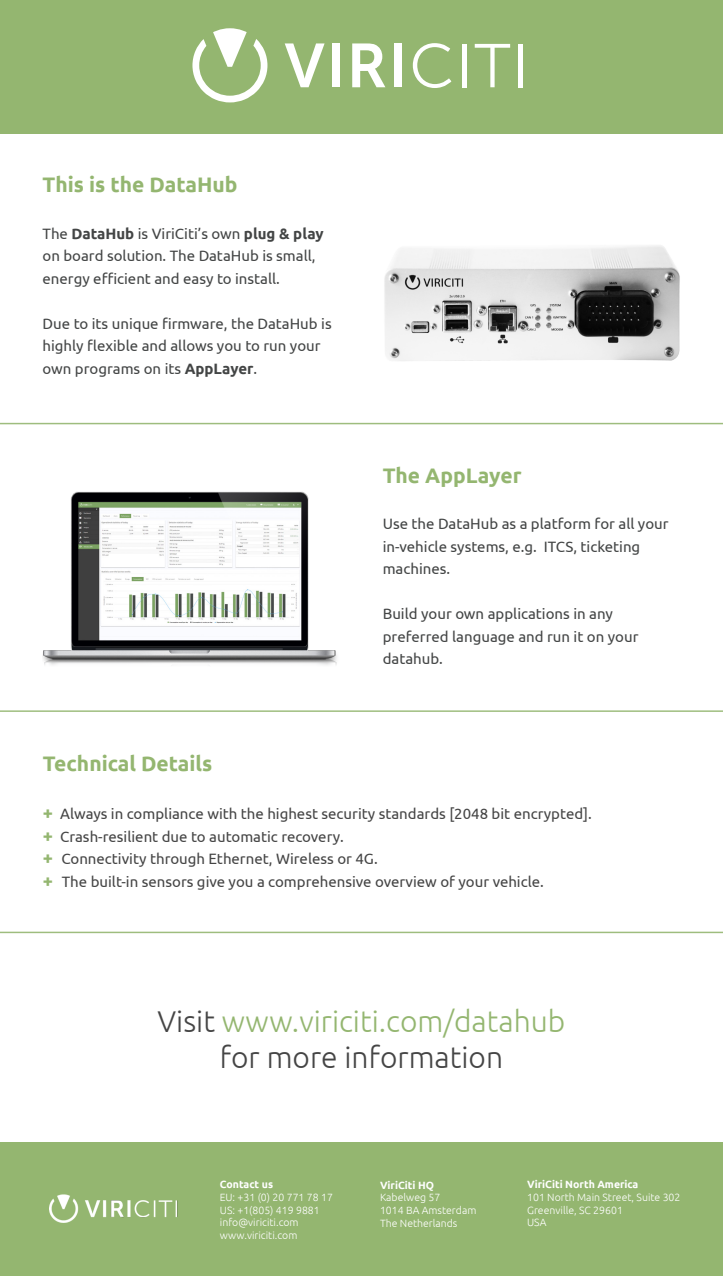
<style>
.page{position:relative;width:723px;height:1276px;background:#fff}
.page>*{position:absolute;margin:0;border:0;box-sizing:border-box;transform-origin:0 0}
.t1{font:61.65px "Museo Sans 700";color:#fff}
.t2{font:300 30px "Ubuntu";color:#94b670}
.t3{font:300 30px "Ubuntu";color:#454545}
.t4{font:700 21px "Ubuntu";color:#94b670}
.t5{font:15px/22.5px "Ubuntu";color:#434545}
.t6{font:15px "Ubuntu";color:#454545}
.t7{font:300 10.5px "Ubuntu";color:#fff}
.t8{font:700 10.5px "Ubuntu";color:#fff}
.s1{font-family:"Museo Sans 300"}
.s2{font-weight:700}
.s3{font-weight:700;font-size:18px;color:#94b670}
.s4{color:#454545}
</style>
<div class="page">
<img style="left:384px;top:245px;width:296px;height:116px">
<img style="left:42px;top:491px;width:295px;height:174px">
<div style="left:0;top:0;width:723px;height:134px;background:#94b670"></div>
<svg style="left:192px;top:28px;width:75px;height:74px"></svg>
<div style="left:0;top:1142px;width:723px;height:134px;background:#94b670"></div>
<img style="left:50px;top:1194px;width:128px;height:29px">
<hr style="left:0;top:931px;width:723px;height:2px;background:#94b670">
<hr style="left:0;top:710px;width:723px;height:2px;background:#94b670">
<hr style="left:0;top:423px;width:723px;height:1px;background:#94b670">
<p class="t4" style="left:43px;top:172px;width:196px">This is the DataHub</p>
<p class="t1" style="left:285px;top:32px;width:246px">VIRI<span class="s1">CITI</span></p>
<p class="t5" style="left:43px;top:221px;width:283px">The <span class="s2">DataHub</span> is ViriCiti’s own <span class="s2">plug &amp; play </span>on board solution. The DataHub is small, energy efficient and easy to install.</p>
<p class="t5" style="left:43px;top:311px;width:291px">Due to its unique firmware, the DataHub is highly flexible and allows you to run your own programs on its <span class="s2">AppLayer</span>.</p>
<p class="t4" style="left:43px;top:750px;width:171px">Technical Details</p>
<p class="t4" style="left:383px;top:463px;width:140px">The AppLayer</p>
<p class="t5" style="left:383px;top:512px;width:287px">Use the DataHub as a platform for all your in-vehicle systems, e.g. ITCS, ticketing machines.</p>
<p class="t5" style="left:383px;top:602px;width:257px">Build your own applications in any preferred language and run it on your datahub.</p>
<p class="t6" style="left:43px;top:804px;width:550px"><span class="s3">+</span> Always in compliance with the highest security standards [2048 bit encrypted].</p>
<p class="t6" style="left:43px;top:827px;width:302px"><span class="s3">+</span> Crash-resilient due to automatic recovery.</p>
<p class="t6" style="left:43px;top:849px;width:336px"><span class="s3">+</span> Connectivity through Ethernet, Wireless or 4G.</p>
<p class="t6" style="left:43px;top:872px;width:502px"><span class="s3">+</span> The built-in sensors give you a comprehensive overview of your vehicle.</p>
<p class="t2" style="left:158px;top:1003px;width:409px"><span class="s4">Visit</span> www.viriciti.com/datahub</p>
<p class="t3" style="left:220px;top:1039px;width:285px">for more information</p>
<p class="t8" style="left:220px;top:1178px;width:55px">Contact us</p>
<p class="t7" style="left:220px;top:1191px;width:115px">EU: +31 (0) 20 771 78 17</p>
<p class="t7" style="left:220px;top:1203px;width:101px">US: +1(805) 419 9881</p>
<p class="t7" style="left:220px;top:1216px;width:80px">info@viriciti.com</p>
<p class="t7" style="left:220px;top:1228px;width:79px">www.viriciti.com</p>
<p class="t8" style="left:380px;top:1178px;width:56px">ViriCiti HQ</p>
<p class="t7" style="left:380px;top:1191px;width:62px">Kabelweg 57</p>
<p class="t7" style="left:380px;top:1203px;width:98px">1014 BA Amsterdam</p>
<p class="t7" style="left:380px;top:1216px;width:79px">The Netherlands</p>
<p class="t8" style="left:527px;top:1178px;width:113px">ViriCiti North America</p>
<p class="t7" style="left:527px;top:1191px;width:155px">101 North Main Street, Suite 302</p>
<p class="t7" style="left:527px;top:1203px;width:97px">Greenville, SC 29601</p>
<p class="t7" style="left:527px;top:1216px;width:21px">USA</p>
</div>
